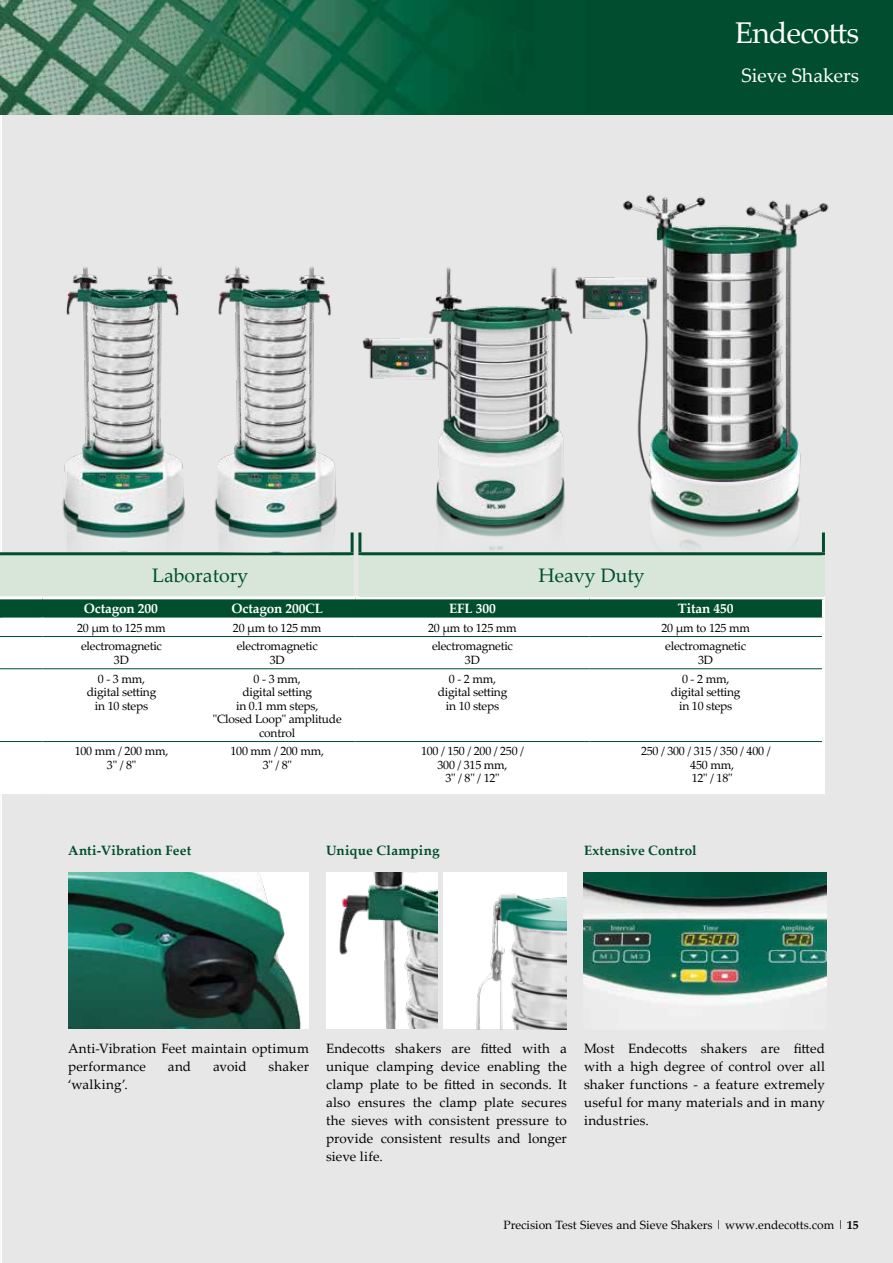
<style>
.page{position:relative;width:893px;height:1263px;background:#fff}
.page>*{position:absolute;margin:0;border:0;box-sizing:border-box;transform-origin:0 0}
.t1{font:30px "Palatino Linotype";letter-spacing:-.025em;color:#fff}
.t2{font:19.5px "Palatino Linotype";color:#004e2d}
.t3{font:19.5px "Palatino Linotype";color:#fff}
.t4{font:13.5px/18px "Palatino Linotype";letter-spacing:.01em;color:#000;text-align:justify}
.t5{font:700 13.5px "Palatino Linotype";letter-spacing:.01em;color:#004e2d}
.t6{font:700 13.5px "Palatino Linotype";letter-spacing:-.01em;color:#fff}
.t7{font:12px/13.5px "Palatino Linotype";letter-spacing:-.02em;color:#000;text-align:center}
.t8{font:12px "Palatino Linotype";color:#000}
.s1{font-weight:700}
</style>
<div class="page">
<div style="left:2px;top:94px;width:891px;height:1169px;background:#e7e7e7"></div>
<img style="left:0;top:0;width:893px;height:115px">
<div style="left:0;top:554px;width:352px;height:42px;background:#d7e6d9"></div>
<hr style="left:351px;top:532px;width:3px;height:20px;background:#004e2d">
<hr style="left:0;top:552px;width:354px;height:3px;background:#004e2d">
<hr style="left:351px;top:555px;width:3px;height:41px;background:#d7e6d9">
<img style="left:584px;top:872px;width:242px;height:137px">
<img style="left:68px;top:872px;width:241px;height:156px">
<img style="left:218px;top:266px;width:120px;height:286px">
<img style="left:62px;top:266px;width:156px;height:286px">
<img style="left:326px;top:872px;width:112px;height:156px">
<img style="left:444px;top:872px;width:123px;height:157px">
<img style="left:361px;top:266px;width:194px;height:286px">
<img style="left:555px;top:194px;width:274px;height:353px">
<svg style="left:0;top:599px;width:822px;height:19px;background:#0a5535"></svg>
<div style="left:2px;top:618px;width:820px;height:18px;background:#fff"></div>
<div style="left:0;top:637px;width:822px;height:154px;background:#fff"></div>
<hr style="left:199px;top:596px;width:156px;height:3px;background:#fff">
<hr style="left:355px;top:596px;width:234px;height:3px;background:#fff">
<hr style="left:41px;top:618px;width:3px;height:18px;background:#fff">
<hr style="left:41px;top:637px;width:3px;height:31px;background:#fff">
<hr style="left:41px;top:669px;width:3px;height:72px;background:#fff">
<hr style="left:41px;top:742px;width:3px;height:49px;background:#fff">
<hr style="left:0;top:791px;width:43px;height:3px;background:#fff">
<hr style="left:43px;top:791px;width:156px;height:3px;background:#fff">
<hr style="left:199px;top:791px;width:156px;height:3px;background:#fff">
<hr style="left:355px;top:791px;width:234px;height:3px;background:#fff">
<hr style="left:0;top:636px;width:43px;height:1px;background:#004e2d">
<hr style="left:43px;top:636px;width:156px;height:1px;background:#004e2d">
<hr style="left:199px;top:636px;width:156px;height:1px;background:#004e2d">
<hr style="left:355px;top:636px;width:234px;height:1px;background:#004e2d">
<hr style="left:0;top:668px;width:43px;height:1px;background:#004e2d">
<hr style="left:43px;top:668px;width:156px;height:1px;background:#004e2d">
<hr style="left:199px;top:668px;width:156px;height:1px;background:#004e2d">
<hr style="left:355px;top:668px;width:234px;height:1px;background:#004e2d">
<hr style="left:0;top:741px;width:43px;height:1px;background:#004e2d">
<hr style="left:43px;top:741px;width:156px;height:1px;background:#004e2d">
<hr style="left:199px;top:741px;width:156px;height:1px;background:#004e2d">
<hr style="left:355px;top:741px;width:234px;height:1px;background:#004e2d">
<hr style="left:589px;top:596px;width:236px;height:3px;background:#fff">
<hr style="left:822px;top:599px;width:3px;height:19px;background:#fff">
<hr style="left:822px;top:618px;width:3px;height:18px;background:#fff">
<hr style="left:822px;top:636px;width:3px;height:33px;background:#fff">
<hr style="left:822px;top:669px;width:3px;height:72px;background:#fff">
<hr style="left:822px;top:741px;width:3px;height:50px;background:#fff">
<hr style="left:589px;top:791px;width:236px;height:3px;background:#fff">
<hr style="left:589px;top:636px;width:233px;height:1px;background:#004e2d">
<hr style="left:589px;top:668px;width:233px;height:1px;background:#004e2d">
<hr style="left:589px;top:741px;width:233px;height:1px;background:#004e2d">
<hr style="left:0;top:596px;width:43px;height:3px;background:#fff">
<hr style="left:43px;top:596px;width:156px;height:3px;background:#fff">
<div style="left:360px;top:554px;width:463px;height:42px;background:#d7e6d9"></div>
<hr style="left:358px;top:532px;width:3px;height:20px;background:#004e2d">
<hr style="left:822px;top:532px;width:3px;height:20px;background:#004e2d">
<hr style="left:358px;top:552px;width:467px;height:3px;background:#004e2d">
<hr style="left:358px;top:555px;width:3px;height:41px;background:#d7e6d9">
<hr style="left:822px;top:555px;width:3px;height:41px;background:#d7e6d9">
<h2 class="t2" style="left:152px;top:562px;width:98px">Laboratory</h2>
<h1 class="t1" style="left:735px;top:12px;width:126px">Endecotts</h1>
<h2 class="t3" style="left:742px;top:62px;width:119px">Sieve Shakers</h2>
<h2 class="t2" style="left:539px;top:562px;width:108px">Heavy Duty</h2>
<p class="t6" style="left:84px;top:598px;width:76px">Octagon 200</p>
<p class="t6" style="left:231px;top:598px;width:93px">Octagon 200CL</p>
<p class="t6" style="left:449px;top:598px;width:48px">EFL 300</p>
<p class="t6" style="left:678px;top:598px;width:57px">Titan 450</p>
<p class="t7" style="left:77px;top:620px;width:90px">20 µm to 125 mm</p>
<p class="t7" style="left:233px;top:620px;width:90px">20 µm to 125 mm</p>
<p class="t7" style="left:428px;top:620px;width:90px">20 µm to 125 mm</p>
<p class="t7" style="left:661px;top:620px;width:90px">20 µm to 125 mm</p>
<p class="t7" style="left:81px;top:639px;width:82px">electromagnetic<br>3D</p>
<p class="t7" style="left:237px;top:639px;width:82px">electromagnetic<br>3D</p>
<p class="t7" style="left:432px;top:639px;width:82px">electromagnetic<br>3D</p>
<p class="t7" style="left:665px;top:639px;width:82px">electromagnetic<br>3D</p>
<p class="t7" style="left:87px;top:671px;width:71px">0 - 3 mm, digital setting in 10 steps</p>
<p class="t7" style="left:213px;top:671px;width:131px">0 - 3 mm,<br>digital setting<br>in 0.1 mm steps,<br>"Closed Loop" amplitude control</p>
<p class="t7" style="left:438px;top:671px;width:71px">0 - 2 mm, digital setting in 10 steps</p>
<p class="t7" style="left:671px;top:671px;width:71px">0 - 2 mm, digital setting in 10 steps</p>
<p class="t7" style="left:75px;top:744px;width:95px">100 mm / 200 mm,<br>3" / 8"</p>
<p class="t7" style="left:230px;top:744px;width:95px">100 mm / 200 mm,<br>3" / 8"</p>
<p class="t7" style="left:421px;top:744px;width:105px">100 / 150 / 200 / 250 /<br>300 / 315 mm,<br>3" / 8" / 12"</p>
<p class="t7" style="left:690px;top:744px;width:82px;text-align:left;text-indent:-49px">250 / 300 / 315 / 350 / 400 /<br>450 mm,<br>12" / 18"</p>
<p class="t5" style="left:68px;top:841px;width:125px">Anti-Vibration Feet</p>
<p class="t5" style="left:326px;top:841px;width:115px">Unique Clamping</p>
<p class="t5" style="left:584px;top:841px;width:114px">Extensive Control</p>
<p class="t4" style="left:68px;top:1039px;width:242px">Anti-Vibration Feet maintain optimum performance</p>
<p class="t4" style="left:168px;top:1057px;width:25px">and</p>
<p class="t4" style="left:213px;top:1057px;width:35px">avoid</p>
<p class="t4" style="left:268px;top:1057px;width:42px">shaker</p>
<p class="t4" style="left:68px;top:1075px;width:61px">‘walking’.</p>
<p class="t4" style="left:326px;top:1039px;width:242px">Endecotts shakers are fitted with a unique clamping device enabling the clamp plate to be fitted in seconds. It also ensures the clamp plate secures the sieves with consistent pressure to provide consistent results and longer sieve life.</p>
<p class="t4" style="left:584px;top:1039px;width:242px">Most Endecotts shakers are fitted with a high degree of control over all shaker functions - a feature extremely useful for many materials and in many industries.</p>
<p class="t8" style="left:504px;top:1216px;width:357px">Precision Test Sieves and Sieve Shakers | www.endecotts.com | <span class="s1">15</span></p>
</div>
